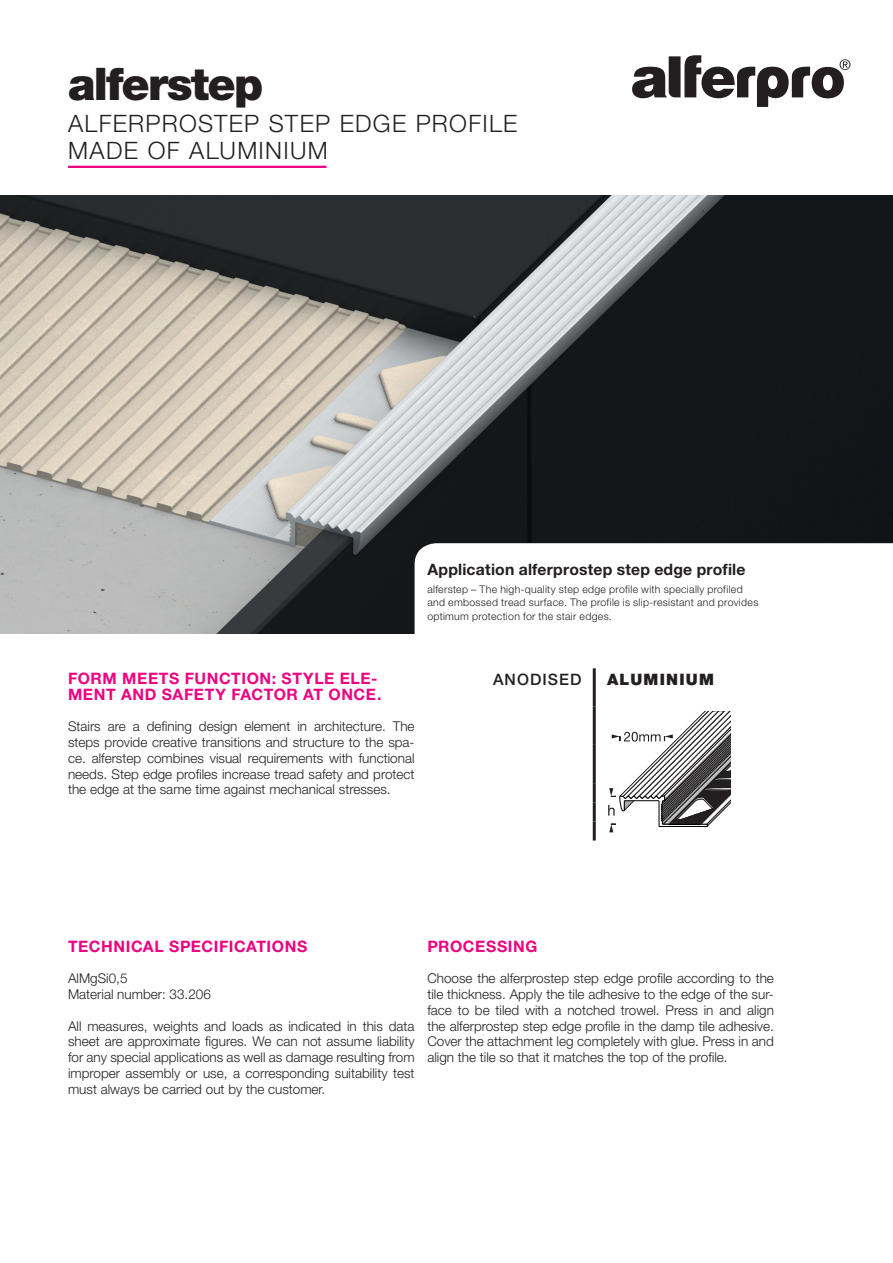
<style>
.page{position:relative;width:893px;height:1263px;background:#fff}
.page>*{position:absolute;margin:0;border:0;box-sizing:border-box;transform-origin:0 0}
.t1{font:900 45px "Helvetica Neue LT Std";letter-spacing:-.04em;color:#231f20}
.t2{font:300 24px/27.5px "Helvetica Neue LT Std";letter-spacing:.055em;color:#231f20}
.t3{font:700 15.75px/15.8px "Helvetica Neue LT Std";letter-spacing:.04em;color:#ed0280}
.t4{font:700 15.75px "Helvetica Neue LT Std";letter-spacing:.015em;color:#231f20}
.t5{font:900 15.75px "Helvetica Neue LT Std";letter-spacing:.08em;color:#231f20}
.t6{font:500 15.75px "Helvetica Neue LT Std";letter-spacing:.065em;color:#231f20}
.t7{font:300 13.5px/15.8px "Helvetica Neue LT Std";color:#231f20;text-align:justify}
.t8{font:300 10.5px/13.5px "Helvetica Neue LT Std";letter-spacing:.03em;color:#231f20}
</style>
<div class="page">
<svg style="left:632px;top:55px;width:218px;height:52px"></svg>
<img style="left:0;top:196px;width:893px;height:437px">
<svg style="left:415px;top:543px;width:478px;height:90px"></svg>
<svg style="left:608px;top:712px;width:123px;height:120px"></svg>
<hr style="left:593px;top:668px;width:3px;height:39px;background:#231f20">
<hr style="left:593px;top:707px;width:3px;height:38px;background:#231f20">
<hr style="left:593px;top:745px;width:3px;height:19px;background:#231f20">
<hr style="left:593px;top:764px;width:3px;height:19px;background:#231f20">
<hr style="left:593px;top:783px;width:3px;height:19px;background:#231f20">
<hr style="left:593px;top:802px;width:3px;height:19px;background:#231f20">
<hr style="left:593px;top:821px;width:3px;height:19px;background:#231f20">
<hr style="left:68px;top:166px;width:258px;height:2px;background:#ed0280">
<h1 class="t1" style="left:68px;top:57px;width:197px">alferstep</h1>
<h2 class="t2" style="left:68px;top:109px;width:451px">ALFERPROSTEP STEP EDGE PROFILE<br>MADE OF ALUMINIUM</h2>
<p class="t4" style="left:427px;top:559px;width:320px">Application alferprostep step edge profile</p>
<p class="t8" style="left:427px;top:582px;width:333px">alferstep – The high-quality step edge profile with specially profiled and embossed tread surface. The profile is slip-resistant and provides optimum protection for the stair edges.</p>
<p class="t3" style="left:68px;top:670px;width:315px">FORM MEETS FUNCTION: STYLE ELE-<br>MENT AND SAFETY FACTOR AT ONCE.</p>
<p class="t7" style="left:68px;top:718px;width:348px">Stairs are a defining design element in architecture. The steps provide creative transitions and structure to the spa&shy;ce. alferstep combines visual requirements with functional needs. Step edge profiles increase tread safety and protect the edge at the same time against mechanical stresses.</p>
<p class="t6" style="left:493px;top:670px;width:90px">ANODISED</p>
<p class="t5" style="left:607px;top:670px;width:109px">ALUMINIUM</p>
<p class="t3" style="left:68px;top:938px;width:241px">TECHNICAL SPECIFICATIONS</p>
<p class="t7" style="left:68px;top:970px;width:144px">AlMgSi0,5<br>Material number: 33.206</p>
<p class="t7" style="left:68px;top:1018px;width:348px">All measures, weights and loads as indicated in this data sheet are approximate figures. We can not assume liability for any special applications as well as damage resulting from improper assembly or use, a corresponding suitability test must always be carried out by the customer.</p>
<p class="t3" style="left:427px;top:938px;width:112px">PROCESSING</p>
<p class="t7" style="left:427px;top:970px;width:348px">Choose the alferprostep step edge profile according to the tile thickness. Apply the tile adhesive to the edge of the sur&shy;face to be tiled with a notched trowel. Press in and align the alferprostep step edge profile in the damp tile adhesive.<br>Cover the attachment leg completely with glue. Press in and align the tile so that it matches the top of the profile.</p>
</div>
